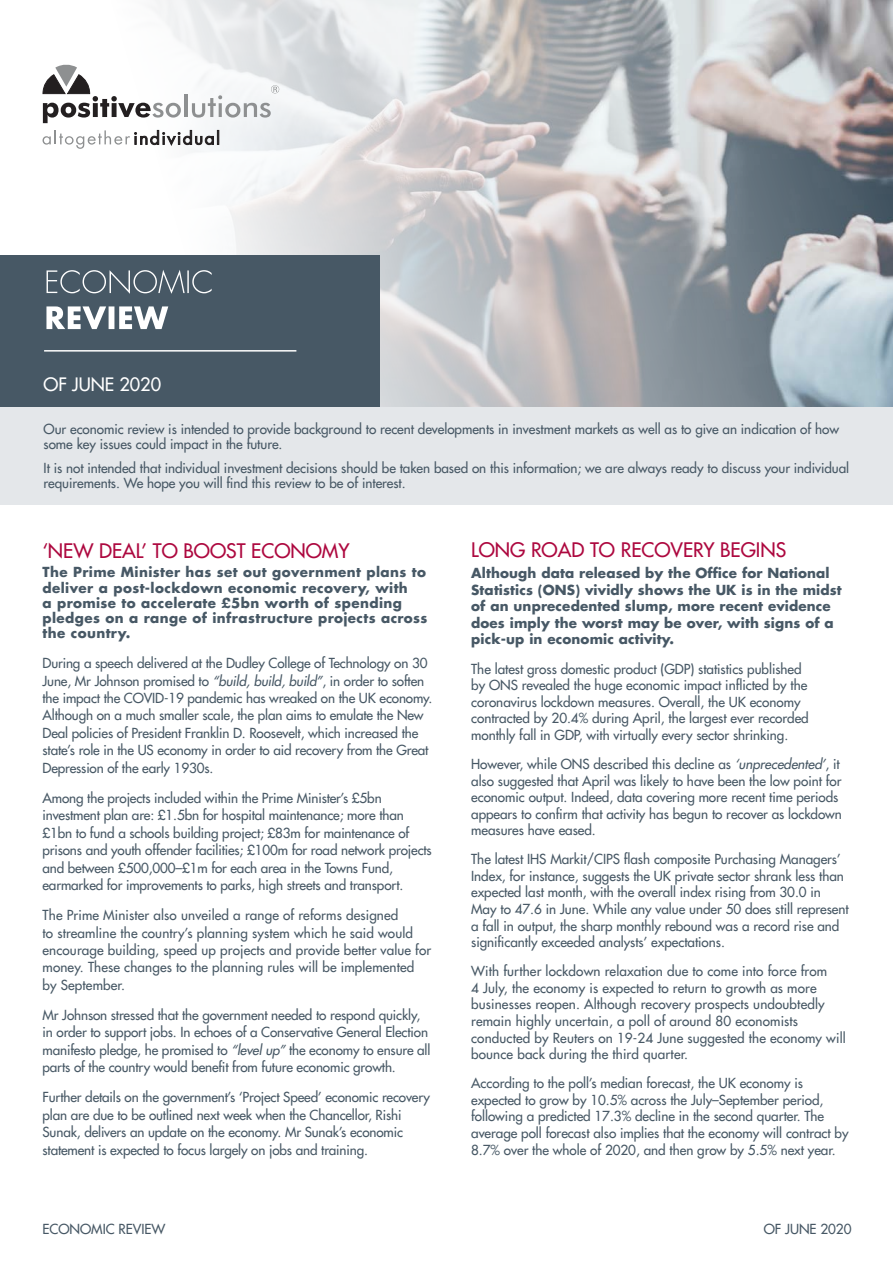
<style>
.page{position:relative;width:893px;height:1263px;background:#fff}
.page>*{position:absolute;margin:0;border:0;box-sizing:border-box;transform-origin:0 0}
.heading_2{font:19.5px "Futura LT";color:#ad083f}
.DATE{font:18px "Futura LT";color:#fff}
.body_text{font:13.5px/16.5px "Futura LT";letter-spacing:-.005em;color:#475865}
.body_text-2{font:700 13.5px/16.5px "Futura LT";letter-spacing:.01em;color:#475865}
.body_text-3{font:700 13.5px/15.1px "Futura LT";letter-spacing:.03em;color:#475865}
.s1{font-style:italic}
</style>
<div class="page">
<svg style="left:42px;top:0;width:851px;height:407px"></svg>
<hr style="left:184px;top:94px;width:3px;height:23px;background:#8e9091">
<svg style="left:43px;top:65px;width:138px;height:58px"></svg>
<svg style="left:43px;top:130px;width:176px;height:19px"></svg>
<svg style="left:192px;top:85px;width:87px;height:33px"></svg>
<div style="left:0;top:255px;width:379px;height:154px;background:#475865"></div>
<svg style="left:46px;top:306px;width:122px;height:23px"></svg>
<svg style="left:47px;top:270px;width:165px;height:24px"></svg>
<div style="left:0;top:407px;width:893px;height:98px;background:#e4e7ea"></div>
<hr style="left:44px;top:350px;width:252px;height:2px;background:#fff">
<p class="DATE" style="left:44px;top:373px;width:119px">OF JUNE 2020</p>
<p class="body_text" style="left:44px;top:422px;width:797px;line-height:15px">Our economic review is intended to provide background to recent developments in investment markets as well as to give an indication of how some key issues could impact in the future.</p>
<p class="body_text" style="left:44px;top:460px;width:807px;line-height:15px">It is not intended that individual investment decisions should be taken based on this information; we are always ready to discuss your individual requirements. We hope you will find this review to be of interest.</p>
<p class="heading_2" style="left:43px;top:538px;width:309px">‘NEW DEAL’ TO BOOST ECONOMY</p>
<p class="body_text-3" style="left:43px;top:565px;width:386px">The Prime Minister has set out government plans to deliver a post-lockdown economic recovery, with<br>a promise to accelerate £5bn worth of spending pledges on a range of infrastructure projects across the country.</p>
<p class="body_text" style="left:43px;top:654px;width:391px;line-height:17.4px">During a speech delivered at the Dudley College of Technology on 30<br>June, Mr Johnson promised to <span class="s1">“build, build, build”</span>, in order to soften the impact the COVID-19 pandemic has wreaked on the UK economy.<br>Although on a much smaller scale, the plan aims to emulate the New Deal policies of President Franklin D. Roosevelt, which increased the state’s role in the US economy in order to aid recovery from the Great Depression of the early 1930s.</p>
<p class="body_text" style="left:43px;top:789px;width:391px;line-height:17.4px">Among the projects included within the Prime Minister’s £5bn investment plan are: £1.5bn for hospital maintenance; more than £1bn to fund a schools building project; £83m for maintenance of prisons and youth offender facilities; £100m for road network projects and between £500,000–£1m for each area in the Towns Fund, earmarked for improvements to parks, high streets and transport.</p>
<p class="body_text" style="left:43px;top:906px;width:390px;line-height:17.4px">The Prime Minister also unveiled a range of reforms designed<br>to streamline the country’s planning system which he said would encourage building, speed up projects and provide better value for money. These changes to the planning rules will be implemented by September.</p>
<p class="body_text" style="left:43px;top:1006px;width:389px;line-height:17.4px">Mr Johnson stressed that the government needed to respond quickly, in order to support jobs. In echoes of a Conservative General Election manifesto pledge, he promised to <span class="s1">“level up”</span> the economy to ensure all parts of the country would benefit from future economic growth.</p>
<p class="body_text" style="left:43px;top:1088px;width:389px;line-height:17.4px">Further details on the government’s ‘Project Speed’ economic recovery plan are due to be outlined next week when the Chancellor, Rishi Sunak, delivers an update on the economy. Mr Sunak’s economic statement is expected to focus largely on jobs and training.</p>
<p class="heading_2" style="left:471px;top:537px;width:317px">LONG ROAD TO RECOVERY BEGINS</p>
<p class="body_text-2" style="left:471px;top:564px;width:372px">Although data released by the Office for National Statistics (ONS) vividly shows the UK is in the midst of an unprecedented slump, more recent evidence does imply the worst may be over, with signs of a pick-up in economic activity.</p>
<p class="body_text" style="left:471px;top:660px;width:339px">The latest gross domestic product (GDP) statistics published by ONS revealed the huge economic impact inflicted by the coronavirus lockdown measures. Overall, the UK economy contracted by 20.4% during April, the largest ever recorded monthly fall in GDP, with virtually every sector shrinking.</p>
<p class="body_text" style="left:471px;top:756px;width:372px">However, while ONS described this decline as <span class="s1">‘unprecedented’</span>, it also suggested that April was likely to have been the low point for economic output. Indeed, data covering more recent time periods appears to confirm that activity has begun to recover as lockdown measures have eased.</p>
<p class="body_text" style="left:471px;top:851px;width:379px">The latest IHS Markit/CIPS flash composite Purchasing Managers’ Index, for instance, suggests the UK private sector shrank less than expected last month, with the overall index rising from 30.0 in May to 47.6 in June. While any value under 50 does still represent a fall in output, the sharp monthly rebound was a record rise and significantly exceeded analysts’ expectations.</p>
<p class="body_text" style="left:471px;top:963px;width:376px">With further lockdown relaxation due to come into force from<br>4 July, the economy is expected to return to growth as more businesses reopen. Although recovery prospects undoubtedly remain highly uncertain, a poll of around 80 economists conducted by Reuters on 19-24 June suggested the economy will bounce back during the third quarter.</p>
<p class="body_text" style="left:471px;top:1075px;width:379px">According to the poll’s median forecast, the UK economy is expected to grow by 10.5% across the July–September period, following a predicted 17.3% decline in the second quarter. The average poll forecast also implies that the economy will contract by 8.7% over the whole of 2020, and then grow by 5.5% next year.</p>
<p class="body_text" style="left:43px;top:1221px;width:124px">ECONOMIC REVIEW</p>
<p class="body_text" style="left:764px;top:1221px;width:89px">OF JUNE 2020</p>
</div>
